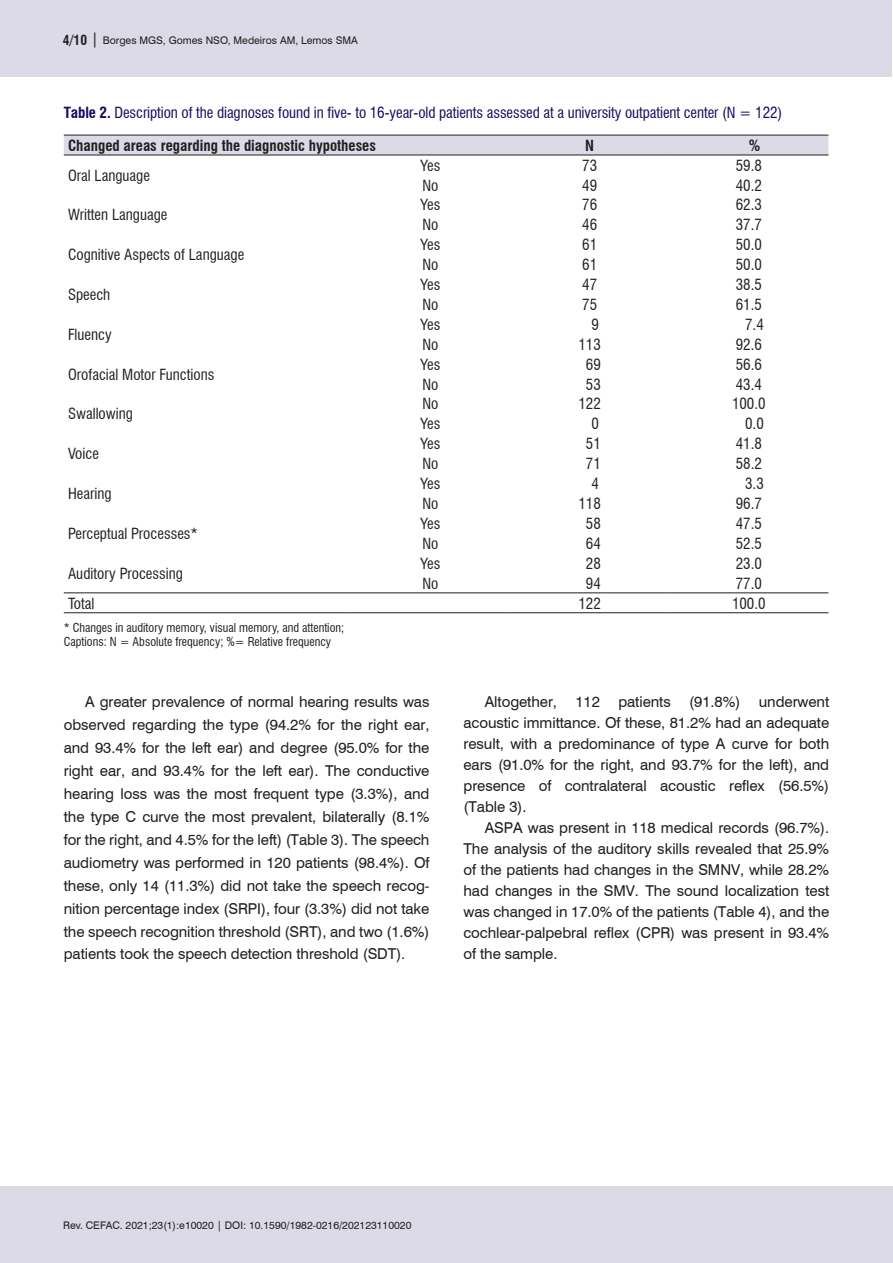
<style>
.page{position:relative;width:893px;height:1263px;background:#fff}
.page>*{position:absolute;margin:0;border:0;box-sizing:border-box;transform-origin:0 0}
.Corpo_do_texto_INGL{font:15px/21px "Swiss 721 BT";letter-spacing:-.005em;color:#231f20;text-align:justify}
.Texto_tabelas{font:condensed 15px "Swiss 721 BT";color:#231f20}
.Titulo_tabelas_e_gr{font:condensed 15px "Swiss 721 BT";letter-spacing:-.005em;color:#18085f}
.Texto_tabelas-2{font:700 condensed 15px "Swiss 721 BT";color:#231f20}
.Legendas{font:condensed 12px "Swiss 721 BT";color:#231f20}
.t1{font:10.5px "Swiss 721 BT";color:#231f20}
.s1{font-weight:700;font-stretch:condensed;font-size:13.5px}
.s2{font-size:15px}
.s3{font-weight:700}
</style>
<div class="page">
<div style="left:0;top:1186px;width:892px;height:77px;background:#dcdae7"></div>
<div style="left:0;top:0;width:892px;height:77px;background:#dcdae7"></div>
<div style="left:64px;top:136px;width:764px;height:19px;background:#dcdae7"></div>
<hr style="left:64px;top:155px;width:287px;height:1px;background:#231f20">
<hr style="left:351px;top:155px;width:159px;height:1px;background:#231f20">
<hr style="left:510px;top:155px;width:159px;height:1px;background:#231f20">
<hr style="left:669px;top:155px;width:159px;height:1px;background:#231f20">
<hr style="left:64px;top:135px;width:287px;height:1px;background:#231f20">
<hr style="left:351px;top:135px;width:159px;height:1px;background:#231f20">
<hr style="left:510px;top:135px;width:159px;height:1px;background:#231f20">
<hr style="left:669px;top:135px;width:159px;height:1px;background:#231f20">
<hr style="left:64px;top:592px;width:287px;height:1px;background:#231f20">
<hr style="left:351px;top:592px;width:159px;height:1px;background:#231f20">
<hr style="left:510px;top:592px;width:159px;height:1px;background:#231f20">
<hr style="left:669px;top:592px;width:159px;height:1px;background:#231f20">
<hr style="left:64px;top:612px;width:287px;height:1px;background:#231f20">
<hr style="left:351px;top:612px;width:159px;height:1px;background:#231f20">
<hr style="left:510px;top:612px;width:159px;height:1px;background:#231f20">
<hr style="left:669px;top:612px;width:159px;height:1px;background:#231f20">
<p class="t1" style="left:63px;top:34px;width:297px"><span class="s1">4/10</span> <span class="s2">|</span> Borges MGS, Gomes NSO, Medeiros AM, Lemos SMA</p>
<p class="Titulo_tabelas_e_gr" style="left:64px;top:103px;width:720px"><span class="s3">Table 2.</span> Description of the diagnoses found in five- to 16-year-old patients assessed at a university outpatient center (N = 122)</p>
<p class="Texto_tabelas-2" style="left:68px;top:136px;width:309px">Changed areas regarding the diagnostic hypotheses</p>
<p class="Texto_tabelas-2" style="left:585px;top:136px;width:10px">N</p>
<p class="Texto_tabelas-2" style="left:749px;top:136px;width:13px">%</p>
<p class="Texto_tabelas" style="left:68px;top:166px;width:83px">Oral Language</p>
<p class="Texto_tabelas" style="left:421px;top:156px;width:21px">Yes</p>
<p class="Texto_tabelas" style="left:582px;top:156px;width:16px">73</p>
<p class="Texto_tabelas" style="left:736px;top:156px;width:28px">59.8</p>
<p class="Texto_tabelas" style="left:422px;top:176px;width:17px">No</p>
<p class="Texto_tabelas" style="left:582px;top:176px;width:16px">49</p>
<p class="Texto_tabelas" style="left:736px;top:176px;width:28px">40.2</p>
<p class="Texto_tabelas" style="left:68px;top:206px;width:101px">Written Language</p>
<p class="Texto_tabelas" style="left:68px;top:246px;width:178px">Cognitive Aspects of Language</p>
<p class="Texto_tabelas" style="left:68px;top:286px;width:44px">Speech</p>
<p class="Texto_tabelas" style="left:68px;top:325px;width:45px">Fluency</p>
<p class="Texto_tabelas" style="left:68px;top:365px;width:148px">Orofacial Motor Functions</p>
<p class="Texto_tabelas" style="left:68px;top:405px;width:66px">Swallowing</p>
<p class="Texto_tabelas" style="left:68px;top:445px;width:32px">Voice</p>
<p class="Texto_tabelas" style="left:68px;top:485px;width:45px">Hearing</p>
<p class="Texto_tabelas" style="left:68px;top:524px;width:132px">Perceptual Processes*</p>
<p class="Texto_tabelas" style="left:68px;top:564px;width:116px">Auditory Processing</p>
<p class="Texto_tabelas" style="left:421px;top:196px;width:21px">Yes</p>
<p class="Texto_tabelas" style="left:582px;top:196px;width:16px">76</p>
<p class="Texto_tabelas" style="left:736px;top:196px;width:28px">62.3</p>
<p class="Texto_tabelas" style="left:422px;top:216px;width:17px">No</p>
<p class="Texto_tabelas" style="left:582px;top:216px;width:16px">46</p>
<p class="Texto_tabelas" style="left:736px;top:216px;width:28px">37.7</p>
<p class="Texto_tabelas" style="left:421px;top:236px;width:21px">Yes</p>
<p class="Texto_tabelas" style="left:582px;top:236px;width:16px">61</p>
<p class="Texto_tabelas" style="left:736px;top:236px;width:28px">50.0</p>
<p class="Texto_tabelas" style="left:422px;top:256px;width:17px">No</p>
<p class="Texto_tabelas" style="left:582px;top:256px;width:16px">61</p>
<p class="Texto_tabelas" style="left:736px;top:256px;width:28px">50.0</p>
<p class="Texto_tabelas" style="left:421px;top:276px;width:21px">Yes</p>
<p class="Texto_tabelas" style="left:582px;top:276px;width:16px">47</p>
<p class="Texto_tabelas" style="left:736px;top:276px;width:28px">38.5</p>
<p class="Texto_tabelas" style="left:422px;top:295px;width:17px">No</p>
<p class="Texto_tabelas" style="left:582px;top:295px;width:16px">75</p>
<p class="Texto_tabelas" style="left:736px;top:295px;width:28px">61.5</p>
<p class="Texto_tabelas" style="left:421px;top:315px;width:21px">Yes</p>
<p class="Texto_tabelas" style="left:591px;top:315px;width:9px">9</p>
<p class="Texto_tabelas" style="left:745px;top:315px;width:20px">7.4</p>
<p class="Texto_tabelas" style="left:422px;top:335px;width:17px">No</p>
<p class="Texto_tabelas" style="left:578px;top:335px;width:24px">113</p>
<p class="Texto_tabelas" style="left:736px;top:335px;width:28px">92.6</p>
<p class="Texto_tabelas" style="left:421px;top:355px;width:21px">Yes</p>
<p class="Texto_tabelas" style="left:586px;top:355px;width:16px">69</p>
<p class="Texto_tabelas" style="left:736px;top:355px;width:28px">56.6</p>
<p class="Texto_tabelas" style="left:422px;top:375px;width:17px">No</p>
<p class="Texto_tabelas" style="left:586px;top:375px;width:16px">53</p>
<p class="Texto_tabelas" style="left:736px;top:375px;width:28px">43.4</p>
<p class="Texto_tabelas" style="left:422px;top:395px;width:17px">No</p>
<p class="Texto_tabelas" style="left:578px;top:395px;width:24px">122</p>
<p class="Texto_tabelas" style="left:732px;top:395px;width:35px">100.0</p>
<p class="Texto_tabelas" style="left:421px;top:415px;width:21px">Yes</p>
<p class="Texto_tabelas" style="left:591px;top:415px;width:9px">0</p>
<p class="Texto_tabelas" style="left:745px;top:415px;width:20px">0.0</p>
<p class="Texto_tabelas" style="left:421px;top:435px;width:21px">Yes</p>
<p class="Texto_tabelas" style="left:586px;top:435px;width:16px">51</p>
<p class="Texto_tabelas" style="left:736px;top:435px;width:28px">41.8</p>
<p class="Texto_tabelas" style="left:422px;top:455px;width:17px">No</p>
<p class="Texto_tabelas" style="left:586px;top:455px;width:16px">71</p>
<p class="Texto_tabelas" style="left:736px;top:455px;width:28px">58.2</p>
<p class="Texto_tabelas" style="left:421px;top:475px;width:21px">Yes</p>
<p class="Texto_tabelas" style="left:591px;top:475px;width:9px">4</p>
<p class="Texto_tabelas" style="left:745px;top:475px;width:20px">3.3</p>
<p class="Texto_tabelas" style="left:422px;top:494px;width:17px">No</p>
<p class="Texto_tabelas" style="left:578px;top:494px;width:24px">118</p>
<p class="Texto_tabelas" style="left:736px;top:494px;width:28px">96.7</p>
<p class="Texto_tabelas" style="left:421px;top:514px;width:21px">Yes</p>
<p class="Texto_tabelas" style="left:586px;top:514px;width:16px">58</p>
<p class="Texto_tabelas" style="left:736px;top:514px;width:28px">47.5</p>
<p class="Texto_tabelas" style="left:422px;top:534px;width:17px">No</p>
<p class="Texto_tabelas" style="left:586px;top:534px;width:16px">64</p>
<p class="Texto_tabelas" style="left:736px;top:534px;width:28px">52.5</p>
<p class="Texto_tabelas" style="left:421px;top:554px;width:21px">Yes</p>
<p class="Texto_tabelas" style="left:586px;top:554px;width:16px">28</p>
<p class="Texto_tabelas" style="left:736px;top:554px;width:28px">23.0</p>
<p class="Texto_tabelas" style="left:422px;top:574px;width:17px">No</p>
<p class="Texto_tabelas" style="left:586px;top:574px;width:16px">94</p>
<p class="Texto_tabelas" style="left:736px;top:574px;width:28px">77.0</p>
<p class="Texto_tabelas" style="left:68px;top:594px;width:28px">Total</p>
<p class="Texto_tabelas" style="left:578px;top:594px;width:24px">122</p>
<p class="Texto_tabelas" style="left:732px;top:594px;width:35px">100.0</p>
<p class="Legendas" style="left:64px;top:620px;width:282px">* Changes in auditory memory, visual memory, and attention;</p>
<p class="Legendas" style="left:64px;top:635px;width:269px">Captions: N = Absolute frequency; %= Relative frequency</p>
<p class="Corpo_do_texto_INGL" style="left:64px;top:690px;width:367px;line-height:23px;text-indent:21px">A greater prevalence of normal hearing results was observed regarding the type (94.2% for the right ear, and 93.4% for the left ear) and degree (95.0% for the right ear, and 93.4% for the left ear). The conductive hearing loss was the most frequent type (3.3%), and the type C curve the most prevalent, bilaterally (8.1% for the right, and 4.5% for the left) (Table 3). The speech audiometry was performed in 120 patients (98.4%). Of these, only 14 (11.3%) did not take the speech recog&shy;nition percentage index (SRPI), four (3.3%) did not take the speech recognition threshold (SRT), and two (1.6%) patients took the speech detection threshold (SDT).</p>
<p class="Corpo_do_texto_INGL" style="left:463px;top:691px;width:367px;text-indent:21px">Altogether, 112 patients (91.8%) underwent acoustic immittance. Of these, 81.2% had an adequate result, with a predominance of type A curve for both ears (91.0% for the right, and 93.7% for the left), and presence of contralateral acoustic reflex (56.5%) (Table 3).</p>
<p class="Corpo_do_texto_INGL" style="left:463px;top:817px;width:367px;text-indent:21px">ASPA was present in 118 medical records (96.7%).<br>The analysis of the auditory skills revealed that 25.9% of the patients had changes in the SMNV, while 28.2% had changes in the SMV. The sound localization test was changed in 17.0% of the patients (Table 4), and the cochlear-palpebral reflex (CPR) was present in 93.4% of the sample.</p>
<p class="t1" style="left:63px;top:1218px;width:350px">Rev. CEFAC. 2021;23(1):e10020 | DOI: 10.1590/1982-0216/202123110020</p>
</div>
